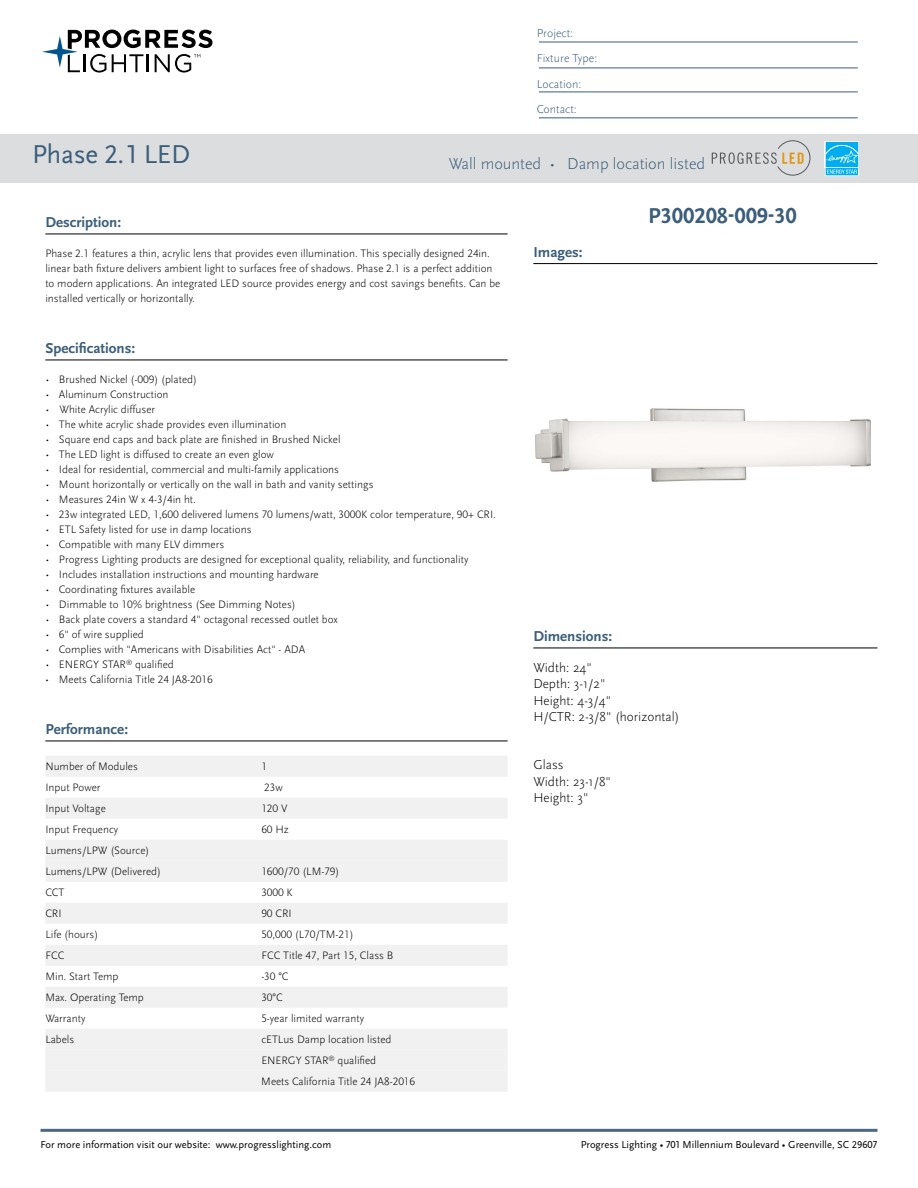
<style>
.page{position:relative;width:918px;height:1188px;background:#fff}
.page>*{position:absolute;margin:0;border:0;box-sizing:border-box;transform-origin:0 0}
.t1{font:27px "Scala Sans Pro";letter-spacing:-.01em;color:#3b5e7b}
.t2{font:700 22.5px "Scala Sans Pro";color:#3b5e7b}
.t3{font:300 16.5px "Scala Sans Pro";color:#3b5e7b}
.t4{font:700 15px "Scala Sans Pro";color:#3b5e7b}
.t5{font:300 13.5px/16.2px "Scala Sans Pro";color:#000}
.t6{font:300 12px/25.5px "Scala Sans Pro";color:#3b5e7b}
.t7{font:300 11.25px/15px "Scala Sans Pro";color:#000}
.t8{font:10.5px "Scala Sans Pro";color:#000}
</style>
<div class="page">
<svg style="left:42px;top:30px;width:170px;height:43px"></svg>
<hr style="left:40px;top:1129px;width:838px;height:3px;background:#4c6884">
<hr style="left:539px;top:42px;width:319px;height:1px;background:#3b5e7b">
<hr style="left:539px;top:68px;width:319px;height:1px;background:#3b5e7b">
<hr style="left:539px;top:92px;width:319px;height:1px;background:#3b5e7b">
<hr style="left:539px;top:118px;width:319px;height:1px;background:#3b5e7b">
<hr style="left:533px;top:263px;width:344px;height:1px;background:#000">
<hr style="left:45px;top:234px;width:463px;height:1px;background:#000">
<hr style="left:45px;top:360px;width:463px;height:1px;background:#000">
<hr style="left:45px;top:741px;width:463px;height:1px;background:#000">
<div style="left:45px;top:756px;width:463px;height:21px;background:#f1f1f2"></div>
<div style="left:45px;top:798px;width:463px;height:21px;background:#f1f1f2"></div>
<div style="left:45px;top:840px;width:463px;height:21px;background:#f1f1f2"></div>
<div style="left:45px;top:861px;width:463px;height:21px;background:#f1f1f2"></div>
<div style="left:45px;top:903px;width:463px;height:21px;background:#f1f1f2"></div>
<div style="left:45px;top:945px;width:463px;height:21px;background:#f1f1f2"></div>
<div style="left:45px;top:987px;width:463px;height:21px;background:#f1f1f2"></div>
<div style="left:45px;top:1029px;width:463px;height:21px;background:#f1f1f2"></div>
<div style="left:45px;top:1050px;width:463px;height:21px;background:#f1f1f2"></div>
<div style="left:45px;top:1071px;width:463px;height:21px;background:#f1f1f2"></div>
<div style="left:0;top:134px;width:918px;height:49px;background:#dcddde"></div>
<img style="left:536px;top:408px;width:334px;height:74px">
<svg style="left:712px;top:141px;width:98px;height:34px"></svg>
<hr style="left:533px;top:648px;width:344px;height:1px;background:#000">
<div style="left:825px;top:141px;width:34px;height:27px;background:#f2fafe"></div>
<svg style="left:825px;top:142px;width:34px;height:34px"></svg>
<p class="t6" style="left:537px;top:20px;width:62px">Project:<br>Fixture Type:<br>Location:<br>Contact:</p>
<h1 class="t1" style="left:32px;top:139px;width:160px">Phase 2.1 LED</h1>
<h3 class="t3" style="left:449px;top:154px;width:258px">Wall mounted • Damp location listed</h3>
<h2 class="t2" style="left:648px;top:202px;width:150px">P300208-009-30</h2>
<h3 class="t4" style="left:45px;top:213px;width:77px">Description:</h3>
<p class="t7" style="left:45px;top:246px;width:456px">Phase 2.1 features a thin, acrylic lens that provides even illumination. This specially designed 24in. linear bath fixture delivers ambient light to surfaces free of shadows. Phase 2.1 is a perfect addition to modern applications. An integrated LED source provides energy and cost savings benefits. Can be installed vertically or horizontally.</p>
<h3 class="t4" style="left:45px;top:339px;width:91px">Specifications:</h3>
<p class="t7" style="left:45px;top:372px;width:153px">• Brushed Nickel (-009) (plated)</p>
<p class="t7" style="left:45px;top:387px;width:125px">• Aluminum Construction</p>
<p class="t7" style="left:45px;top:402px;width:111px">• White Acrylic diffuser</p>
<p class="t7" style="left:45px;top:417px;width:243px">• The white acrylic shade provides even illumination</p>
<p class="t7" style="left:45px;top:432px;width:297px">• Square end caps and back plate are finished in Brushed Nickel</p>
<p class="t7" style="left:45px;top:447px;width:230px">• The LED light is diffused to create an even glow</p>
<p class="t7" style="left:45px;top:462px;width:295px">• Ideal for residential, commercial and multi-family applications</p>
<p class="t7" style="left:45px;top:477px;width:330px">• Mount horizontally or vertically on the wall in bath and vanity settings</p>
<p class="t7" style="left:45px;top:492px;width:152px">• Measures 24in W x 4-3/4in ht.</p>
<p class="t7" style="left:45px;top:507px;width:452px">• 23w integrated LED, 1,600 delivered lumens 70 lumens/watt, 3000K color temperature, 90+ CRI.</p>
<p class="t7" style="left:45px;top:522px;width:208px">• ETL Safety listed for use in damp locations</p>
<p class="t7" style="left:45px;top:537px;width:180px">• Compatible with many ELV dimmers</p>
<p class="t7" style="left:45px;top:552px;width:425px">• Progress Lighting products are designed for exceptional quality, reliability, and functionality</p>
<p class="t7" style="left:45px;top:567px;width:275px">• Includes installation instructions and mounting hardware</p>
<p class="t7" style="left:45px;top:582px;width:151px">• Coordinating fixtures available</p>
<p class="t7" style="left:45px;top:597px;width:252px">• Dimmable to 10% brightness (See Dimming Notes)</p>
<p class="t7" style="left:45px;top:612px;width:294px">• Back plate covers a standard 4" octagonal recessed outlet box</p>
<p class="t7" style="left:45px;top:627px;width:100px">• 6" of wire supplied</p>
<p class="t7" style="left:45px;top:642px;width:261px">• Complies with "Americans with Disabilities Act" - ADA</p>
<p class="t7" style="left:45px;top:657px;width:130px">• ENERGY STAR<sup>®</sup> qualified</p>
<p class="t7" style="left:45px;top:672px;width:169px">• Meets California Title 24 JA8-2016</p>
<h3 class="t4" style="left:45px;top:720px;width:84px">Performance:</h3>
<p class="t7" style="left:45px;top:759px;width:94px">Number of Modules</p>
<p class="t7" style="left:261px;top:759px;width:7px">1</p>
<p class="t7" style="left:45px;top:780px;width:57px">Input Power</p>
<p class="t7" style="left:264px;top:780px;width:20px">23w</p>
<p class="t7" style="left:45px;top:801px;width:62px">Input Voltage</p>
<p class="t7" style="left:261px;top:801px;width:28px">120 V</p>
<p class="t7" style="left:45px;top:822px;width:74px">Input Frequency</p>
<p class="t7" style="left:261px;top:822px;width:29px">60 Hz</p>
<p class="t7" style="left:45px;top:840px;width:117px;line-height:21px">Lumens/LPW (Source)<br>Lumens/LPW (Delivered)</p>
<h3 class="t4" style="left:533px;top:243px;width:51px">Images:</h3>
<h3 class="t4" style="left:533px;top:627px;width:80px">Dimensions:</h3>
<p class="t5" style="left:533px;top:660px;width:148px">Width: 24"<br>Depth: 3-1/2"<br>Height: 4-3/4"<br>H/CTR: 2-3/8" (horizontal)</p>
<p class="t5" style="left:533px;top:757px;width:79px">Glass<br>Width: 23-1/8"<br>Height: 3"</p>
<p class="t7" style="left:261px;top:864px;width:80px">1600/70 (LM-79)</p>
<p class="t7" style="left:45px;top:885px;width:21px">CCT</p>
<p class="t7" style="left:261px;top:885px;width:33px">3000 K</p>
<p class="t7" style="left:45px;top:906px;width:18px">CRI</p>
<p class="t7" style="left:261px;top:906px;width:32px">90 CRI</p>
<p class="t7" style="left:45px;top:927px;width:54px">Life (hours)</p>
<p class="t7" style="left:261px;top:927px;width:94px">50,000 (L70/TM-21)</p>
<p class="t7" style="left:45px;top:948px;width:21px">FCC</p>
<p class="t7" style="left:261px;top:948px;width:134px">FCC Title 47, Part 15, Class B</p>
<p class="t7" style="left:45px;top:969px;width:75px">Min. Start Temp</p>
<p class="t7" style="left:261px;top:969px;width:29px">-30 °C</p>
<p class="t7" style="left:45px;top:990px;width:100px">Max. Operating Temp</p>
<p class="t7" style="left:261px;top:990px;width:23px">30°C</p>
<p class="t7" style="left:45px;top:1011px;width:42px">Warranty</p>
<p class="t7" style="left:261px;top:1011px;width:104px">5-year limited warranty</p>
<p class="t7" style="left:45px;top:1032px;width:30px">Labels</p>
<p class="t7" style="left:261px;top:1029px;width:155px;line-height:21px">cETLus Damp location listed<br>ENERGY STAR<sup>®</sup> qualified<br>Meets California Title 24 JA8-2016</p>
<p class="t8" style="left:40px;top:1139px;width:292px">For more information visit our website: www.progresslighting.com</p>
<p class="t8" style="left:581px;top:1138px;width:298px">Progress Lighting • 701 Millennium Boulevard • Greenville, SC 29607</p>
</div>
